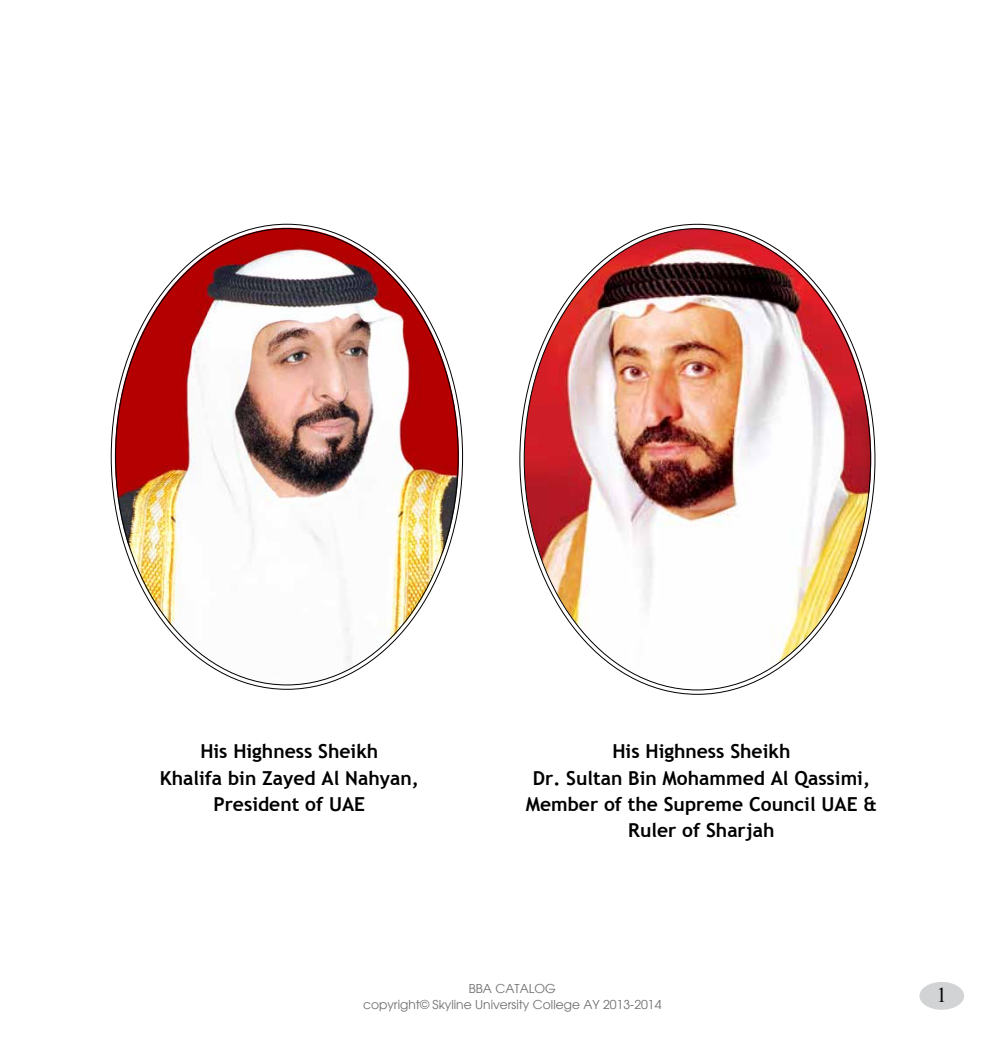
<style>
.page{position:relative;width:993px;height:1042px;background:#fff}
.page>*{position:absolute;margin:0;border:0;box-sizing:border-box;transform-origin:0 0}
.t1{font:21px "Times New Roman";color:#000}
.t2{font:700 19.25px/26.2px "Trebuchet MS";color:#000;text-align:center}
.t3{font:12.25px/15.8px "Avant Garde";color:#6d6e71;text-align:center}
</style>
<div class="page">
<div style="left:919px;top:982px;width:44px;height:28px;background:#d1d3d4;border-radius:50%"></div>
<img style="left:110px;top:223px;width:354px;height:467px">
<img style="left:519px;top:223px;width:357px;height:472px">
<p class="t2" style="left:160px;top:738px;width:260px">His Highness Sheikh<br>Khalifa bin Zayed Al Nahyan,<br>President of UAE</p>
<p class="t2" style="left:525px;top:738px;width:353px">His Highness Sheikh<br>Dr. Sultan Bin Mohammed Al Qassimi,<br>Member of the Supreme Council UAE &amp;<br>Ruler of Sharjah</p>
<p class="t3" style="left:363px;top:980px;width:300px">BBA CATALOG<br>copyright© Skyline University College AY 2013-2014</p>
<p class="t1" style="left:936px;top:981px;width:12px">1</p>
</div>
